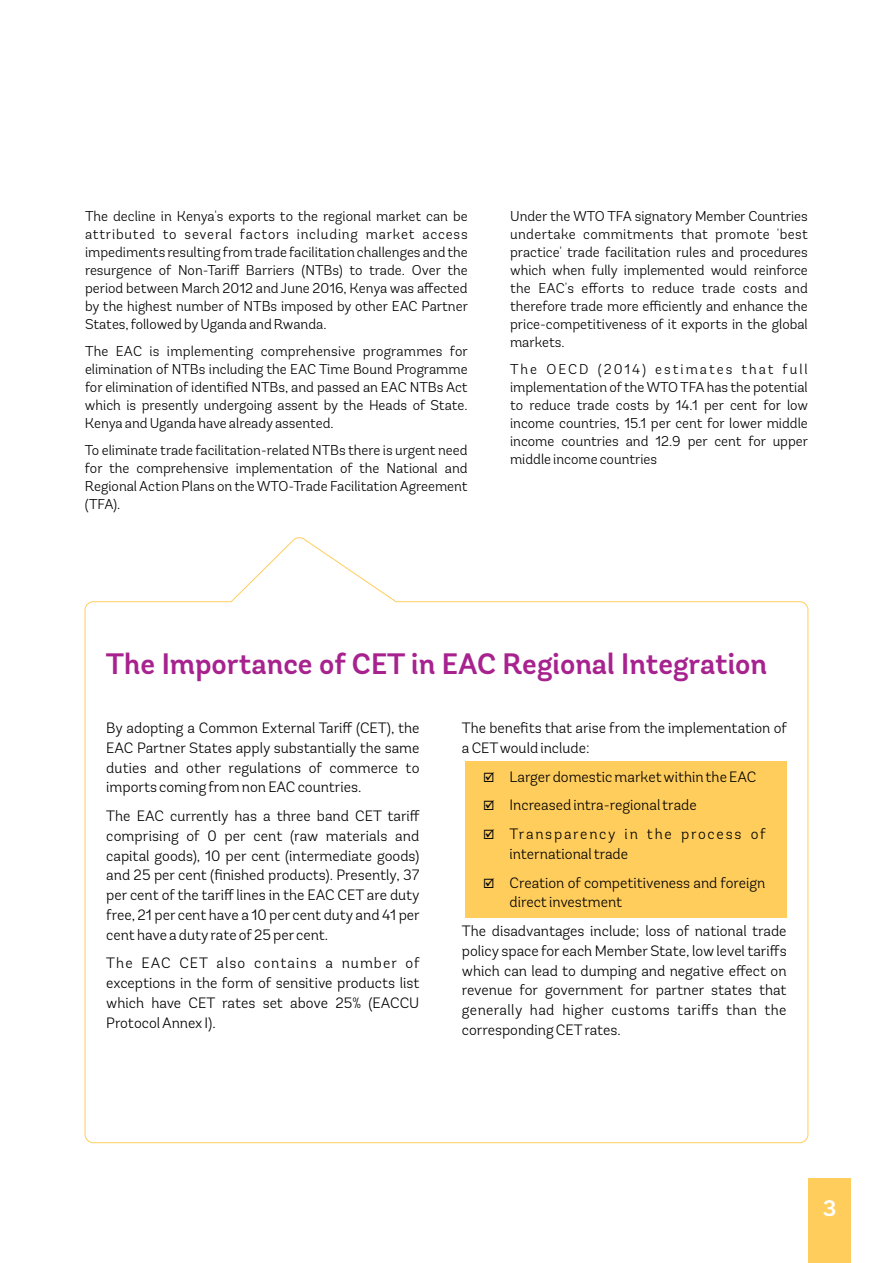
<style>
.page{position:relative;width:893px;height:1263px;background:#fff}
.page>*{position:absolute;margin:0;border:0;box-sizing:border-box;transform-origin:0 0}
.t1{font:600 29.55px "Andes W04";color:#a7228e}
.t2{font:600 22.5px "Andes W04";color:#fff}
.t3{font:300 15px/19.8px "Andes W04";color:#000;text-align:justify}
.t4{font:300 15px/19.8px "Andes W04";letter-spacing:.095em;color:#000}
.t5{font:300 14.25px/18px "Andes W04";color:#000;text-align:justify}
</style>
<div class="page">
<div style="left:808px;top:1178px;width:43px;height:85px;background:#ffcd5c"></div>
<svg style="left:85px;top:537px;width:723px;height:606px"></svg>
<p class="t5" style="left:85px;top:208px;width:384px">The decline in Kenya's exports to the regional market can be attributed to several factors including market access impediments resulting from trade facilitation challenges and the resurgence of Non-Tariff Barriers (NTBs) to trade. Over the period between March 2012 and June 2016, Kenya was affected by the highest number of NTBs imposed by other EAC Partner States, followed by Uganda and Rwanda.</p>
<p class="t5" style="left:85px;top:343px;width:384px">The EAC is implementing comprehensive programmes for elimination of NTBs including the EAC Time Bound Programme for elimination of identified NTBs, and passed an EAC NTBs Act which is presently undergoing assent by the Heads of State.<br>Kenya and Uganda have already assented.</p>
<p class="t5" style="left:85px;top:442px;width:384px">To eliminate trade facilitation-related NTBs there is urgent need for the comprehensive implementation of the National and Regional Action Plans on the WTO-Trade Facilitation Agreement (TFA).</p>
<p class="t5" style="left:510px;top:209px;width:299px">Under the WTO TFA signatory Member Countries undertake commitments that promote 'best practice' trade facilitation rules and procedures which when fully implemented would reinforce the EAC's efforts to reduce trade costs and therefore trade more efficiently and enhance the price-competitiveness of it exports in the global markets.</p>
<p class="t5" style="left:510px;top:361px;width:300px">The OECD (2014) estimates that full implementation of the WTO TFA has the potential to reduce trade costs by 14.1 per cent for low income countries, 15.1 per cent for lower middle income countries and 12.9 per cent for upper middle income countries</p>
<h1 class="t1" style="left:106px;top:652px;width:663px">The Importance of CET in EAC Regional Integration</h1>
<p class="t3" style="left:106px;top:719px;width:315px">By adopting a Common External Tariff (CET), the EAC Partner States apply substantially the same duties and other regulations of commerce to imports coming from non EAC countries.</p>
<p class="t3" style="left:106px;top:807px;width:315px">The EAC currently has a three band CET tariff comprising of 0 per cent (raw materials and capital goods), 10 per cent (intermediate goods) and 25 per cent (finished products). Presently, 37 per cent of the tariff lines in the EAC CET are duty free, 21 per cent have a 10 per cent duty and 41 per cent have a duty rate of 25 per cent.</p>
<p class="t3" style="left:106px;top:955px;width:315px">The EAC CET also contains a number of exceptions in the form of sensitive products list which have CET rates set above 25% (EACCU Protocol Annex I).</p>
<p class="t3" style="left:462px;top:719px;width:326px">The benefits that arise from the implementation of a CET would include:</p>
<p class="t3" style="left:483px;top:768px;width:275px">☑ Larger domestic market within the EAC</p>
<p class="t3" style="left:483px;top:797px;width:215px">☑ Increased intra-regional trade</p>
<p class="t4" style="left:510px;top:825px;width:258px;text-indent:-26px">☑ Transparency in the process of international trade</p>
<p class="t3" style="left:510px;top:874px;width:257px;text-indent:-26px">☑ Creation of competitiveness and foreign direct investment</p>
<p class="t3" style="left:462px;top:922px;width:326px">The disadvantages include; loss of national trade policy space for each Member State, low level tariffs which can lead to dumping and negative effect on revenue for government for partner states that generally had higher customs tariffs than the corresponding CET rates.</p>
<h2 class="t2" style="left:823px;top:1199px;width:15px">3</h2>
</div>
